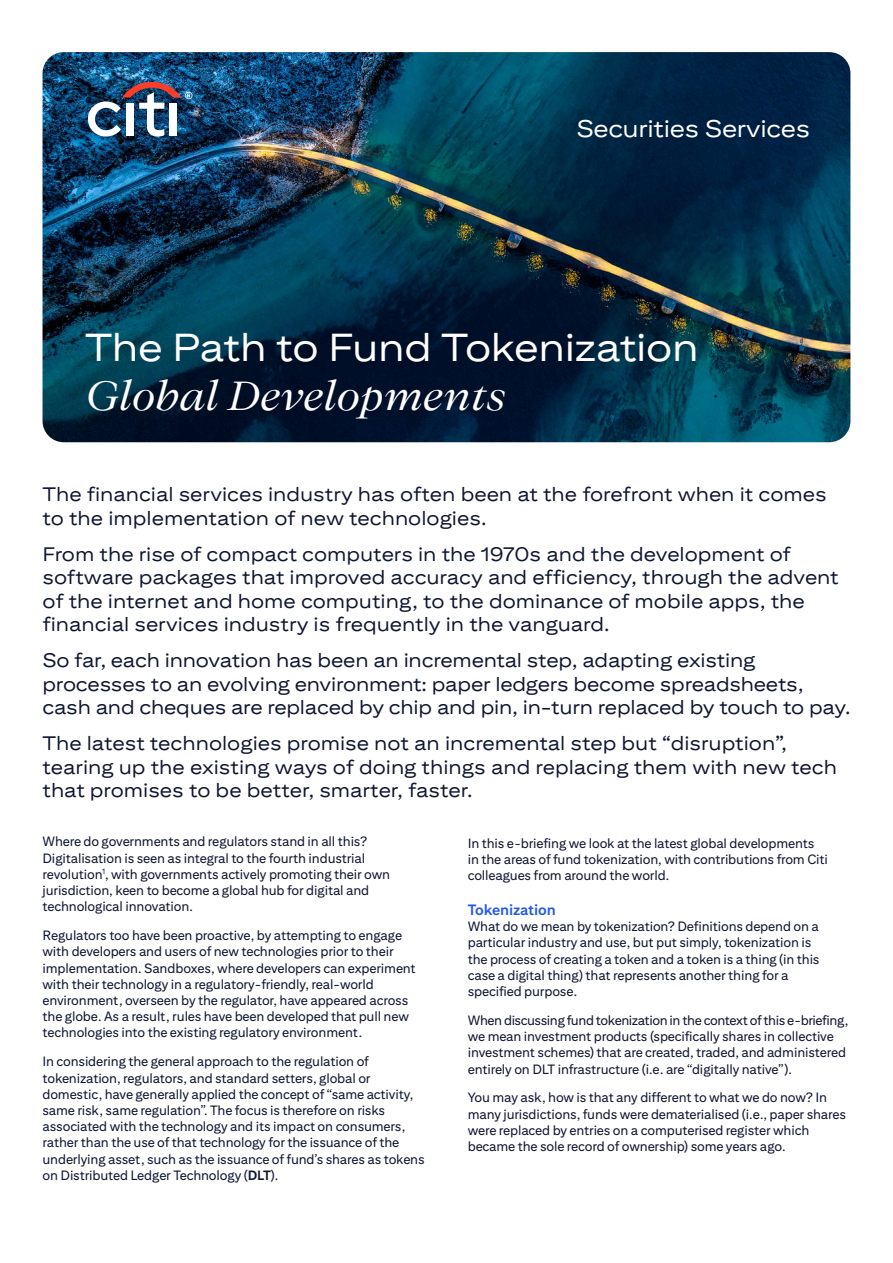
<style>
.page{position:relative;width:893px;height:1263px;background:#fff}
.page>*{position:absolute;margin:0;border:0;box-sizing:border-box;transform-origin:0 0}
.t1{font:italic 40.5px "Citi Serif Display";letter-spacing:-.01em;color:#fff}
.t2{font:39px "Citi Sans Display";letter-spacing:-.01em;color:#fff}
.t3{font:24px "Citi Sans Display";letter-spacing:-.01em;color:#fff}
.t4{font:19.5px/23.4px "Citi Sans Display";color:#0f1632}
.t5{font:700 15px "Citi Sans Text";letter-spacing:-.01em;color:#255be3}
.t6{font:13.5px/16.2px "Citi Sans Text";letter-spacing:-.01em;color:#0f1632}
.s1{font-weight:700}
</style>
<div class="page">
<img style="left:43px;top:52px;width:807px;height:390px">
<img style="left:88px;top:82px;width:104px;height:55px">
<h3 class="t3" style="left:576px;top:114px;width:235px">Securities Services</h3>
<h2 class="t2" style="left:85px;top:325px;width:615px">The Path to Fund Tokenization</h2>
<h1 class="t1" style="left:85px;top:371px;width:423px">Global Developments</h1>
<h3 class="t4" style="left:43px;top:482px;width:786px">The financial services industry has often been at the forefront when it comes to the implementation of new technologies.</h3>
<p class="t4" style="left:43px;top:542px;width:798px">From the rise of compact computers in the 1970s and the development of software packages that improved accuracy and efficiency, through the advent of the internet and home computing, to the dominance of mobile apps, the financial services industry is frequently in the vanguard.</p>
<h3 class="t4" style="left:43px;top:648px;width:809px">So far, each innovation has been an incremental step, adapting existing processes to an evolving environment: paper ledgers become spreadsheets, cash and cheques are replaced by chip and pin, in-turn replaced by touch to pay.</h3>
<h3 class="t4" style="left:43px;top:731px;width:796px">The latest technologies promise not an incremental step but “disruption”, tearing up the existing ways of doing things and replacing them with new tech that promises to be better, smarter, faster.</h3>
<p class="t6" style="left:43px;top:833px;width:349px">Where do governments and regulators stand in all this?<br>Digitalisation is seen as integral to the fourth industrial revolution<sup>1</sup>, with governments actively promoting their own jurisdiction, keen to become a global hub for digital and technological innovation.</p>
<p class="t6" style="left:43px;top:927px;width:375px">Regulators too have been proactive, by attempting to engage with developers and users of new technologies prior to their implementation. Sandboxes, where developers can experiment with their technology in a regulatory-friendly, real-world environment, overseen by the regulator, have appeared across the globe. As a result, rules have been developed that pull new technologies into the existing regulatory environment.</p>
<p class="t6" style="left:43px;top:1053px;width:384px">In considering the general approach to the regulation of tokenization, regulators, and standard setters, global or domestic, have generally applied the concept of “same activity, same risk, same regulation”. The focus is therefore on risks associated with the technology and its impact on consumers, rather than the use of that technology for the issuance of the underlying asset, such as the issuance of fund’s shares as tokens on Distributed Ledger Technology (<span class="s1">DLT</span>).</p>
<p class="t6" style="left:468px;top:834px;width:362px">In this e-briefing we look at the latest global developments in the areas of fund tokenization, with contributions from Citi colleagues from around the world.</p>
<p class="t5" style="left:468px;top:901px;width:90px">Tokenization</p>
<p class="t6" style="left:468px;top:918px;width:353px">What do we mean by tokenization? Definitions depend on a particular industry and use, but put simply, tokenization is the process of creating a token and a token is a thing (in this case a digital thing) that represents another thing for a specified purpose.</p>
<p class="t6" style="left:468px;top:1012px;width:382px">When discussing fund tokenization in the context of this e-briefing, we mean investment products (specifically shares in collective investment schemes) that are created, traded, and administered entirely on DLT infrastructure (i.e. are “digitally native”).</p>
<p class="t6" style="left:468px;top:1089px;width:380px">You may ask, how is that any different to what we do now? In many jurisdictions, funds were dematerialised (i.e., paper shares were replaced by entries on a computerised register which became the sole record of ownership) some years ago.</p>
</div>
